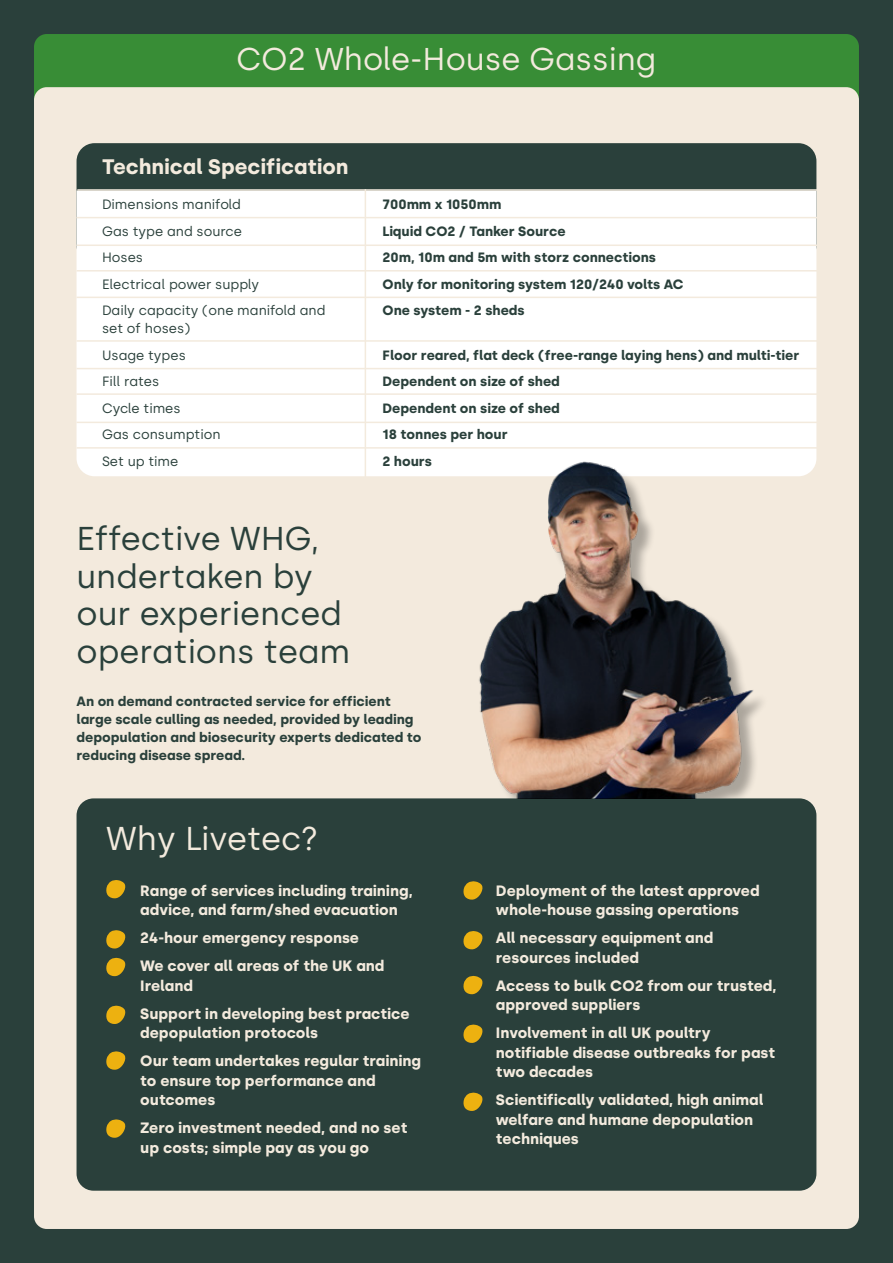
<style>
.page{position:relative;width:893px;height:1263px;background:#2a403b}
.page>*{position:absolute;margin:0;border:0;box-sizing:border-box;transform-origin:0 0}
.t1{font:33px/37.5px "Silka";color:#2a403b}
.t2{font:33px "Silka";color:#f3eadd}
.t3{font:31.5px "Silka";color:#f3eadd}
.t4{font:700 21px "Silka";color:#f3eadd}
.t5{font:700 15px/19.5px "Silka";color:#f3eadd}
.t6{font:700 13.5px/18px "Silka";color:#2a403b}
.t7{font:13.5px/26.5px "Silka";color:#2a403b}
</style>
<div class="page">
<div style="left:34px;top:34px;width:825px;height:98px;background:#388d36;border-radius:13px"></div>
<div style="left:34px;top:87px;width:825px;height:1142px;background:#f3eadd;border-radius:13px"></div>
<div style="left:77px;top:798px;width:739px;height:393px;background:#2a403b;border-radius:17px"></div>
<div style="left:77px;top:143px;width:739px;height:121px;background:#2a403b;border-radius:18px"></div>
<div style="left:77px;top:191px;width:739px;height:285px;background:#fff"></div>
<hr style="left:77px;top:189px;width:782px;height:2px;background:#f3eadd">
<hr style="left:77px;top:217px;width:747px;height:1px;background:#f3eadd">
<hr style="left:77px;top:244px;width:747px;height:2px;background:#f3eadd">
<hr style="left:365px;top:189px;width:1px;height:295px;background:#f3eadd">
<hr style="left:77px;top:270px;width:747px;height:2px;background:#f3eadd">
<hr style="left:77px;top:297px;width:747px;height:1px;background:#f3eadd">
<hr style="left:77px;top:340px;width:747px;height:2px;background:#f3eadd">
<hr style="left:77px;top:368px;width:747px;height:1px;background:#f3eadd">
<hr style="left:77px;top:393px;width:747px;height:2px;background:#f3eadd">
<hr style="left:77px;top:422px;width:747px;height:1px;background:#f3eadd">
<hr style="left:77px;top:447px;width:747px;height:2px;background:#f3eadd">
<svg style="left:106px;top:880px;width:20px;height:19px"></svg>
<svg style="left:106px;top:930px;width:20px;height:19px"></svg>
<svg style="left:106px;top:1005px;width:20px;height:19px"></svg>
<svg style="left:106px;top:1119px;width:20px;height:19px"></svg>
<svg style="left:106px;top:957px;width:20px;height:19px"></svg>
<svg style="left:106px;top:1051px;width:20px;height:19px"></svg>
<svg style="left:463px;top:881px;width:20px;height:19px"></svg>
<svg style="left:463px;top:931px;width:20px;height:19px"></svg>
<svg style="left:463px;top:1024px;width:20px;height:19px"></svg>
<svg style="left:463px;top:976px;width:20px;height:19px"></svg>
<svg style="left:463px;top:1092px;width:20px;height:19px"></svg>
<div style="left:482px;top:465px;width:288px;height:333px;background:#f3eadd"></div>
<img style="left:469px;top:460px;width:287px;height:338px">
<h2 class="t3" style="left:237px;top:41px;width:421px">CO2 Whole-House Gassing</h2>
<h3 class="t4" style="left:102px;top:154px;width:248px">Technical Specification</h3>
<p class="t7" style="left:102px;top:191px;width:140px">Dimensions manifold</p>
<p class="t6" style="left:383px;top:195px;width:120px">700mm x 1050mm</p>
<p class="t7" style="left:102px;top:218px;width:142px">Gas type and source</p>
<p class="t6" style="left:383px;top:222px;width:184px">Liquid CO2 / Tanker Source</p>
<p class="t7" style="left:102px;top:244px;width:43px">Hoses</p>
<p class="t6" style="left:383px;top:248px;width:275px">20m, 10m and 5m with storz connections</p>
<p class="t7" style="left:102px;top:271px;width:158px">Electrical power supply</p>
<p class="t6" style="left:383px;top:275px;width:303px">Only for monitoring system 120/240 volts AC</p>
<p class="t7" style="left:102px;top:297px;width:225px">Daily capacity (one manifold and</p>
<p class="t6" style="left:383px;top:301px;width:144px">One system - 2 sheds</p>
<p class="t7" style="left:102px;top:315px;width:90px">set of hoses)<br>Usage types</p>
<p class="t6" style="left:383px;top:346px;width:418px">Floor reared, flat deck (free-range laying hens) and multi-tier</p>
<p class="t7" style="left:102px;top:368px;width:59px">Fill rates</p>
<p class="t6" style="left:383px;top:372px;width:179px">Dependent on size of shed</p>
<p class="t7" style="left:102px;top:395px;width:80px">Cycle times</p>
<p class="t6" style="left:383px;top:399px;width:179px">Dependent on size of shed</p>
<p class="t7" style="left:102px;top:421px;width:120px">Gas consumption</p>
<p class="t6" style="left:383px;top:425px;width:127px">18 tonnes per hour</p>
<p class="t7" style="left:102px;top:448px;width:78px">Set up time</p>
<p class="t6" style="left:383px;top:452px;width:51px">2 hours</p>
<h1 class="t1" style="left:77px;top:520px;width:275px">Effective WHG, undertaken by our experienced operations team</h1>
<p class="t6" style="left:77px;top:692px;width:347px">An on demand contracted service for efficient large scale culling as needed, provided by leading depopulation and biosecurity experts dedicated to reducing disease spread.</p>
<h1 class="t2" style="left:106px;top:819px;width:214px">Why Livetec?</h1>
<p class="t5" style="left:140px;top:880px;width:274px">Range of services including training, advice, and farm/shed evacuation</p>
<p class="t5" style="left:140px;top:924px;width:246px;line-height:28px">24-hour emergency response<br>We cover all areas of the UK and</p>
<p class="t5" style="left:140px;top:971px;width:271px;line-height:28px">Ireland<br>Support in developing best practice</p>
<p class="t5" style="left:140px;top:1019px;width:282px;line-height:28px">depopulation protocols<br>Our team undertakes regular training</p>
<p class="t5" style="left:140px;top:1070px;width:237px">to ensure top performance and outcomes</p>
<p class="t5" style="left:140px;top:1118px;width:268px">Zero investment needed, and no set up costs; simple pay as you go</p>
<p class="t5" style="left:496px;top:880px;width:265px">Deployment of the latest approved whole-house gassing operations</p>
<p class="t5" style="left:496px;top:928px;width:219px">All necessary equipment and resources included</p>
<p class="t5" style="left:496px;top:975px;width:282px">Access to bulk CO2 from our trusted, approved suppliers</p>
<p class="t5" style="left:496px;top:1023px;width:281px">Involvement in all UK poultry notifiable disease outbreaks for past two decades</p>
<p class="t5" style="left:496px;top:1090px;width:269px">Scientifically validated, high animal welfare and humane depopulation techniques</p>
</div>
